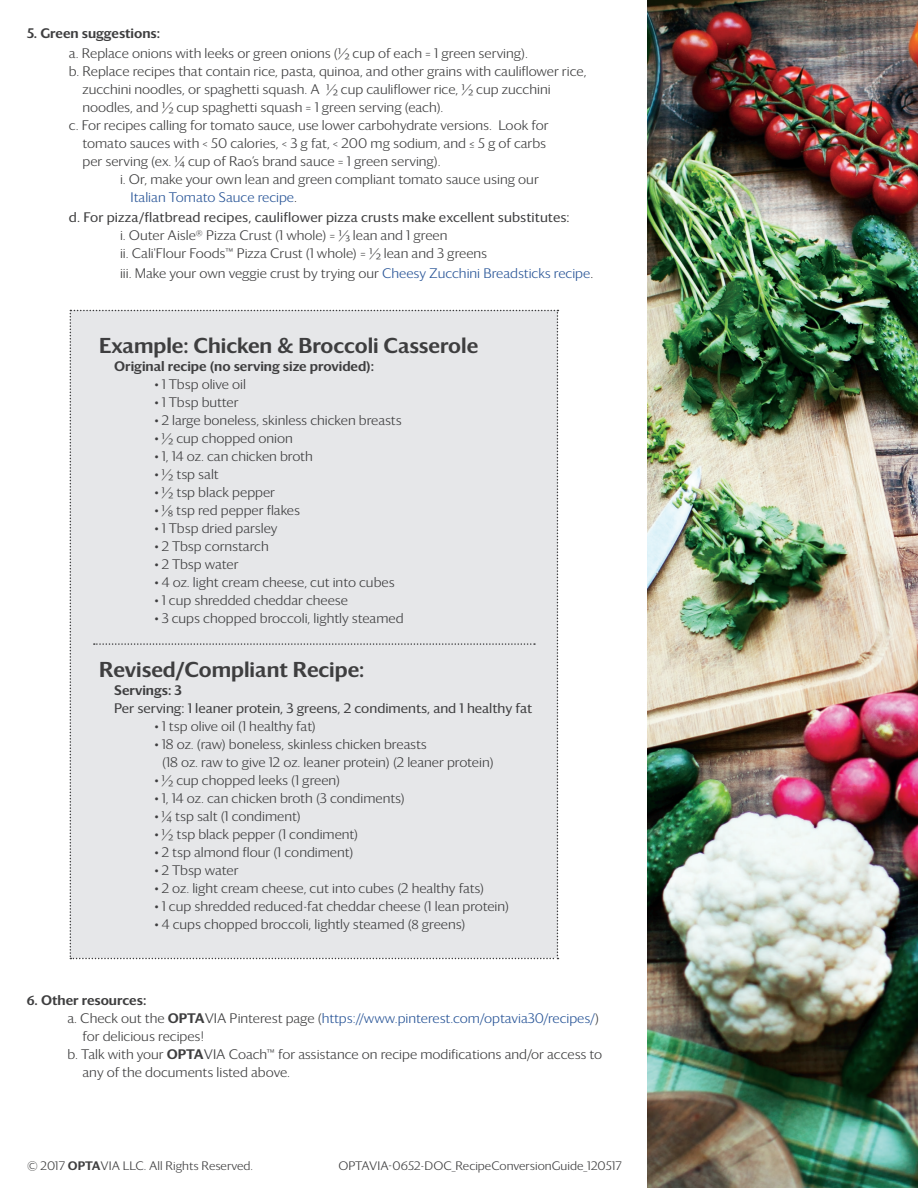
<style>
.page{position:relative;width:918px;height:1188px;background:#fff}
.page>*{position:absolute;margin:0;border:0;box-sizing:border-box;transform-origin:0 0}
.t1{font:500 21px "Darby Sans";color:#3e3e3f}
.t2{font:300 13.5px/18px "Darby Sans";color:#3e3e3f}
.t3{font:13.5px "Darby Sans";letter-spacing:.005em;color:#3e3e3f}
.t4{font:300 13.5px "Darby Sans";color:#2a5698}
.t5{font:500 13.5px "Darby Sans";color:#3e3e3f}
.t6{font:300 12px "Darby Sans";color:#3e3e3f}
.s1{color:#231f20}
.s2{color:#2a5698}
.s3{color:#3e3e3f}
.s4{font-weight:500;color:#3e3e3f}
.s5{font-weight:500}
</style>
<div class="page">
<div style="left:70px;top:310px;width:488px;height:649px;background:#e6e7e9"></div>
<img style="left:647px;top:0;width:271px;height:1188px">
<p class="t5" style="left:27px;top:23px;width:135px">5. Green suggestions:</p>
<p class="t2" style="left:69px;top:44px;width:461px">a. Replace onions with leeks or green onions (1/2 cup of each = 1 green serving).</p>
<p class="t2" style="left:69px;top:62px;width:519px">b. Replace recipes that contain rice, pasta, quinoa, and other grains with cauliflower rice,</p>
<p class="t2" style="left:82px;top:80px;width:470px">zucchini noodles, or spaghetti squash. A ½ cup cauliflower rice, ½ cup zucchini</p>
<p class="t2" style="left:82px;top:98px;width:363px">noodles, and ½ cup spaghetti squash = 1 green serving (each).</p>
<p class="t2" style="left:69px;top:116px;width:481px">c. For recipes calling for tomato sauce, use lower carbohydrate versions. Look for</p>
<p class="t2" style="left:82px;top:134px;width:465px">tomato sauces with &lt; 50 calories, &lt; 3 g fat, &lt; 200 mg sodium, and ≤ 5 g of carbs</p>
<p class="t2" style="left:82px;top:152px;width:360px">per serving (ex. ¼ cup of Rao’s brand sauce = 1 green serving).</p>
<p class="t2" style="left:120px;top:170px;width:420px">i. Or, make your own lean and green compliant tomato sauce using our</p>
<p class="t4" style="left:131px;top:188px;width:168px">Italian Tomato Sauce recipe<span class="s1">.</span></p>
<p class="t3" style="left:69px;top:208px;width:502px">d. For pizza/flatbread recipes, cauliflower pizza crusts make excellent substitutes:</p>
<p class="t2" style="left:120px;top:226px;width:369px">i. Outer Aisle® Pizza Crust (1 whole) = 1/3 lean and 1 green<br>ii. Cali'Flour Foods™ Pizza Crust (1 whole) = 1/2 lean and 3 greens</p>
<p class="t2" style="left:120px;top:264px;width:475px">iii. Make your own veggie crust by trying our <span class="s2">Cheesy Zucchini Breadsticks recipe</span><span class="s1">.</span></p>
<h1 class="t1" style="left:99px;top:330px;width:381px">Example: Chicken &amp; Broccoli Casserole</h1>
<p class="t5" style="left:114px;top:356px;width:262px">Original recipe (no serving size provided):</p>
<p class="t2" style="left:155px;top:375px;width:93px">• 1 Tbsp olive oil</p>
<p class="t2" style="left:155px;top:393px;width:85px">• 1 Tbsp butter</p>
<p class="t2" style="left:155px;top:411px;width:249px">• 2 large boneless, skinless chicken breasts</p>
<p class="t2" style="left:155px;top:429px;width:140px">• 1/2 cup chopped onion</p>
<p class="t2" style="left:155px;top:447px;width:160px">• 1, 14 oz. can chicken broth</p>
<p class="t2" style="left:155px;top:465px;width:66px">• 1/2 tsp salt</p>
<p class="t2" style="left:155px;top:483px;width:122px">• 1/2 tsp black pepper</p>
<p class="t2" style="left:155px;top:501px;width:147px">• 1/8 tsp red pepper flakes</p>
<p class="t2" style="left:155px;top:519px;width:124px">• 1 Tbsp dried parsley</p>
<p class="t2" style="left:155px;top:537px;width:116px">• 2 Tbsp cornstarch</p>
<p class="t2" style="left:155px;top:555px;width:85px">• 2 Tbsp water</p>
<p class="t2" style="left:155px;top:573px;width:242px">• 4 oz. light cream cheese, cut into cubes</p>
<p class="t2" style="left:155px;top:591px;width:195px">• 1 cup shredded cheddar cheese</p>
<p class="t2" style="left:155px;top:609px;width:250px">• 3 cups chopped broccoli, lightly steamed</p>
<h1 class="t1" style="left:99px;top:654px;width:267px">Revised/Compliant Recipe:</h1>
<p class="t5" style="left:114px;top:680px;width:69px">Servings: 3</p>
<p class="t3" style="left:114px;top:699px;width:420px">Per serving: 1 leaner protein, 3 greens, 2 condiments, and 1 healthy fat</p>
<p class="t2" style="left:155px;top:717px;width:163px">• 1 tsp olive oil (1 healthy fat)</p>
<p class="t2" style="left:162px;top:735px;width:333px;text-indent:-8px">• 18 oz. (raw) boneless, skinless chicken breasts<br>(18 oz. raw to give 12 oz. leaner protein) (2 leaner protein)</p>
<p class="t2" style="left:155px;top:771px;width:187px">• 1/2 cup chopped leeks (1 green)</p>
<p class="t2" style="left:155px;top:789px;width:252px">• 1, 14 oz. can chicken broth (3 condiments)</p>
<p class="t2" style="left:155px;top:807px;width:147px">• 1/4 tsp salt (1 condiment)</p>
<p class="t2" style="left:155px;top:825px;width:205px">• 1/2 tsp black pepper (1 condiment)</p>
<p class="t2" style="left:155px;top:843px;width:200px">• 2 tsp almond flour (1 condiment)</p>
<p class="t2" style="left:155px;top:861px;width:85px">• 2 Tbsp water</p>
<p class="t2" style="left:155px;top:879px;width:331px">• 2 oz. light cream cheese, cut into cubes (2 healthy fats)</p>
<p class="t2" style="left:155px;top:897px;width:356px">• 1 cup shredded reduced-fat cheddar cheese (1 lean protein)</p>
<p class="t2" style="left:155px;top:915px;width:312px">• 4 cups chopped broccoli, lightly steamed (8 greens)</p>
<p class="t5" style="left:27px;top:990px;width:121px">6. Other resources:</p>
<p class="t4" style="left:67px;top:1009px;width:533px"><span class="s3">a. Check out the</span> <span class="s4">OPTA</span><span class="s3">VIA Pinterest page (</span>https://www.pinterest.com/optavia30/recipes/<span class="s3">)</span></p>
<p class="t2" style="left:82px;top:1027px;width:123px">for delicious recipes!</p>
<p class="t2" style="left:67px;top:1045px;width:536px">b. Talk with your <span class="s5">OPTA</span>VIA Coach™ for assistance on recipe modifications and/or access to</p>
<p class="t2" style="left:82px;top:1063px;width:209px">any of the documents listed above.</p>
<p class="t6" style="left:27px;top:1158px;width:228px">© 2017 <span class="s5">OPTA</span>VIA LLC. All Rights Reserved.</p>
<p class="t6" style="left:338px;top:1158px;width:285px">OPTAVIA-0652-DOC_RecipeConversionGuide_120517</p>
</div>
